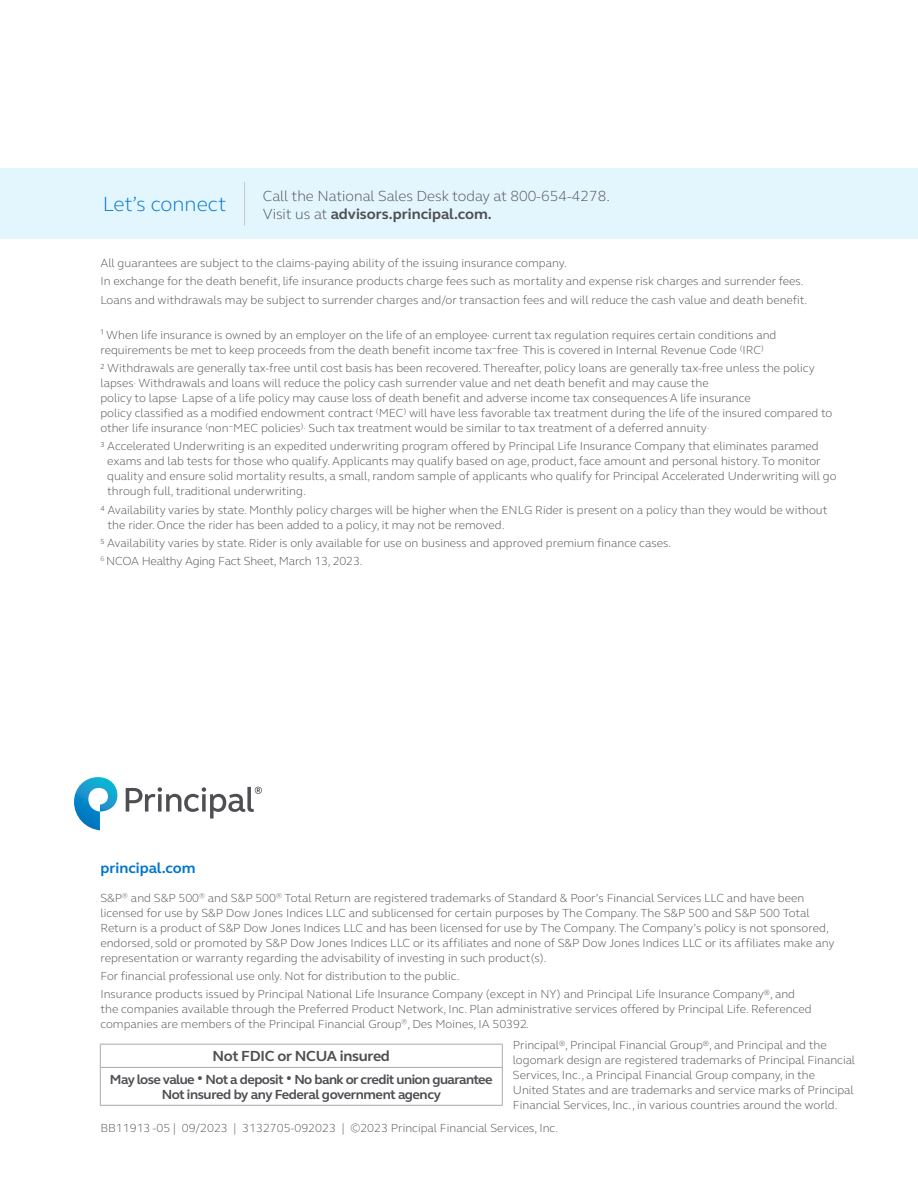
<style>
.page{position:relative;width:918px;height:1188px;background:#fff}
.page>*{position:absolute;margin:0;border:0;box-sizing:border-box;transform-origin:0 0}
.Body_10_14_Light{font:300 21px "FS Elliot Pro";color:#0076cf}
.Body_10_14_Light-2{font:300 15px/18px "FS Elliot Pro";color:#4e4f53}
.t1{font:700 15px "FS Elliot Pro";letter-spacing:-.02em;color:#4e4f53}
.t2{font:700 15px "FS Elliot Pro";color:#0076cf}
.t3{font:700 13.5px "FS Elliot Pro";letter-spacing:-.04em;color:#4e4f53}
.Disclosures-Life{font:300 12px/15px "FS Elliot Pro";color:#4e4f53}
.Footnotes{font:300 12px "FS Elliot Pro";letter-spacing:-.015em;color:#4e4f53}
.s1{font-weight:700}
</style>
<div class="page">
<div style="left:0;top:168px;width:918px;height:71px;background:#e3f5fd"></div>
<hr style="left:244px;top:182px;width:1px;height:44px;background:#cac8c8">
<svg style="left:74px;top:777px;width:43px;height:53px"></svg>
<svg style="left:126px;top:787px;width:136px;height:32px"></svg>
<svg style="left:100px;top:1045px;width:1px;height:22px"></svg>
<hr style="left:100px;top:1044px;width:403px;height:1px;background:#a7a9ac">
<svg style="left:502px;top:1045px;width:1px;height:22px"></svg>
<hr style="left:100px;top:1068px;width:1px;height:37px;background:#a7a9ac">
<hr style="left:100px;top:1067px;width:403px;height:1px;background:#a7a9ac">
<hr style="left:502px;top:1068px;width:1px;height:37px;background:#a7a9ac">
<hr style="left:100px;top:1105px;width:403px;height:1px;background:#a7a9ac">
<p class="Body_10_14_Light" style="left:103px;top:190px;width:125px">Let’s connect</p>
<p class="Body_10_14_Light-2" style="left:263px;top:187px;width:349px">Call the National Sales Desk today at 800-654-4278.<br>Visit us at <span class="s1">advisors.principal.com.</span></p>
<p class="Disclosures-Life" style="left:100px;top:255px;width:468px">All guarantees are subject to the claims-paying ability of the issuing insurance company.</p>
<p class="Disclosures-Life" style="left:100px;top:273px;width:705px">In exchange for the death benefit, life insurance products charge fees such as mortality and expense risk charges and surrender fees.</p>
<p class="Disclosures-Life" style="left:100px;top:292px;width:709px">Loans and withdrawals may be subject to surrender charges and/or transaction fees and will reduce the cash value and death benefit.</p>
<p class="Disclosures-Life" style="left:100px;top:327px;width:677px">¹ When life insurance is owned by an employer on the life of an employee, current tax regulation requires certain conditions and requirements be met to keep proceeds from the death benefit income tax-free. This is covered in Internal Revenue Code (IRC)</p>
<p class="Disclosures-Life" style="left:100px;top:360px;width:734px">2 Withdrawals are generally tax-free until cost basis has been recovered. Thereafter, policy loans are generally tax-free unless the policy lapses. Withdrawals and loans will reduce the policy cash surrender value and net death benefit and may cause the<br>policy to lapse. Lapse of a life policy may cause loss of death benefit and adverse income tax consequences.A life insurance<br>policy classified as a modified endowment contract (MEC) will have less favorable tax treatment during the life of the insured compared to other life insurance (non-MEC policies). Such tax treatment would be similar to tax treatment of a deferred annuity.</p>
<p class="Disclosures-Life" style="left:107px;top:438px;width:731px;text-indent:-7px">3 Accelerated Underwriting is an expedited underwriting program offered by Principal Life Insurance Company that eliminates paramed exams and lab tests for those who qualify. Applicants may qualify based on age, product, face amount and personal history. To monitor quality and ensure solid mortality results, a small, random sample of applicants who qualify for Principal Accelerated Underwriting will go through full, traditional underwriting.</p>
<p class="Disclosures-Life" style="left:108px;top:502px;width:721px;text-indent:-7px">4 Availability varies by state. Monthly policy charges will be higher when the ENLG Rider is present on a policy than they would be without the rider. Once the rider has been added to a policy, it may not be removed.</p>
<p class="Disclosures-Life" style="left:100px;top:535px;width:572px">5 Availability varies by state. Rider is only available for use on business and approved premium finance cases.</p>
<p class="Footnotes" style="left:100px;top:553px;width:264px"><sup>6</sup> NCOA Healthy Aging Fact Sheet, March 13, 2023.</p>
<p class="t2" style="left:100px;top:858px;width:97px">principal.com</p>
<p class="Disclosures-Life" style="left:100px;top:890px;width:736px">S&amp;P<sup>®</sup> and S&amp;P 500<sup>®</sup> and S&amp;P 500<sup>®</sup> Total Return are registered trademarks of Standard &amp; Poor’s Financial Services LLC and have been licensed for use by S&amp;P Dow Jones Indices LLC and sublicensed for certain purposes by The Company. The S&amp;P 500 and S&amp;P 500 Total Return is a product of S&amp;P Dow Jones Indices LLC and has been licensed for use by The Company. The Company’s policy is not sponsored, endorsed, sold or promoted by S&amp;P Dow Jones Indices LLC or its affiliates and none of S&amp;P Dow Jones Indices LLC or its affiliates make any representation or warranty regarding the advisability of investing in such product(s).</p>
<p class="Disclosures-Life" style="left:100px;top:968px;width:361px">For financial professional use only. Not for distribution to the public.</p>
<p class="Disclosures-Life" style="left:100px;top:986px;width:713px">Insurance products issued by Principal National Life Insurance Company (except in NY) and Principal Life Insurance Company®, and the companies available through the Preferred Product Network, Inc. Plan administrative services offered by Principal Life. Referenced companies are members of the Principal Financial Group<sup>®</sup>, Des Moines, IA 50392.</p>
<p class="t1" style="left:213px;top:1046px;width:179px">Not FDIC or NCUA insured</p>
<p class="t3" style="left:110px;top:1070px;width:384px">May lose value • Not a deposit • No bank or credit union guarantee</p>
<p class="t3" style="left:162px;top:1085px;width:281px">Not insured by any Federal government agency</p>
<p class="Disclosures-Life" style="left:513px;top:1037px;width:344px">Principal®, Principal Financial Group®, and Principal and the logomark design are registered trademarks of Principal Financial Services, Inc., a Principal Financial Group company, in the<br>United States and are trademarks and service marks of Principal Financial Services, Inc., in various countries around the world.</p>
<p class="Disclosures-Life" style="left:100px;top:1120px;width:459px">BB11913 -05 | 09/2023 | 3132705-092023 | ©2023 Principal Financial Services, Inc.</p>
</div>
